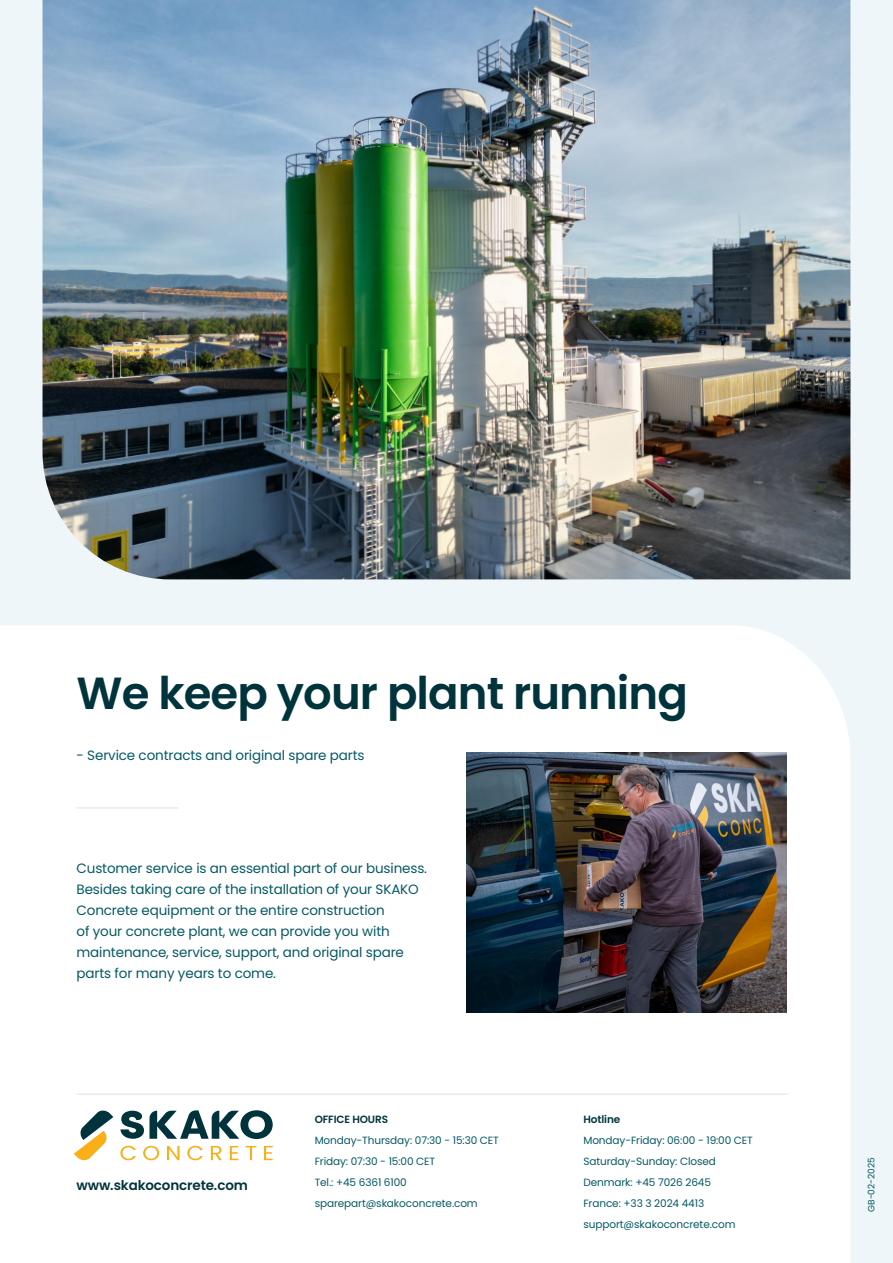
<style>
.page{position:relative;width:893px;height:1263px;background:#eff6f9}
.page>*{position:absolute;margin:0;border:0;box-sizing:border-box;transform-origin:0 0}
.t1{font:600 45px "Poppins";letter-spacing:-.02em;color:#00333c}
.Brødtekst{font:13.5px/21px "Poppins";letter-spacing:-.01em;color:#055964}
.Mellemrubrik{font:600 13.5px "Poppins";letter-spacing:-.01em;color:#00333c}
.Brødtekst-2{font:10.5px "Poppins";letter-spacing:-.01em;color:#055964}
.Mellemrubrik-2{font:600 10.5px "Poppins";letter-spacing:-.01em;color:#00333c}
.Brødtekst-3{font:9px "Poppins";letter-spacing:-.01em;color:#055964}
</style>
<div class="page">
<div style="left:0;top:625px;width:850px;height:638px;background:#fff"></div>
<hr style="left:77px;top:1093px;width:711px;height:2px;background:#00333c">
<hr style="left:77px;top:807px;width:102px;height:2px;background:#00333c">
<img style="left:43px;top:0;width:807px;height:579px">
<img style="left:466px;top:753px;width:321px;height:259px">
<svg style="left:120px;top:1146px;width:16px;height:14px"></svg>
<svg style="left:143px;top:1146px;width:16px;height:14px"></svg>
<svg style="left:167px;top:1146px;width:12px;height:14px"></svg>
<svg style="left:187px;top:1146px;width:16px;height:14px"></svg>
<svg style="left:211px;top:1146px;width:11px;height:14px"></svg>
<svg style="left:230px;top:1146px;width:8px;height:14px"></svg>
<svg style="left:246px;top:1146px;width:10px;height:14px"></svg>
<svg style="left:264px;top:1146px;width:9px;height:14px"></svg>
<svg style="left:74px;top:1109px;width:39px;height:52px"></svg>
<svg style="left:120px;top:1110px;width:153px;height:29px"></svg>
<h2 class="t1" style="left:77px;top:667px;width:613px">We keep your plant running</h2>
<p class="Brødtekst" style="left:77px;top:745px;width:290px">- Service contracts and original spare parts</p>
<p class="Brødtekst" style="left:77px;top:858px;width:352px">Customer service is an essential part of our business.<br>Besides taking care of the installation of your SKAKO Concrete equipment or the entire construction<br>of your concrete plant, we can provide you with maintenance, service, support, and original spare parts for many years to come.</p>
<p class="Mellemrubrik" style="left:77px;top:1177px;width:173px">www.skakoconcrete.com</p>
<p class="Mellemrubrik-2" style="left:315px;top:1113px;width:75px">OFFICE HOURS</p>
<p class="Brødtekst-2" style="left:315px;top:1134px;width:186px">Monday-Thursday: 07:30 - 15:30 CET</p>
<p class="Brødtekst-2" style="left:315px;top:1155px;width:122px">Friday: 07:30 - 15:00 CET</p>
<p class="Brødtekst-2" style="left:315px;top:1176px;width:94px">Tel.: +45 6361 6100</p>
<p class="Brødtekst-2" style="left:315px;top:1197px;width:165px">sparepart@skakoconcrete.com</p>
<p class="Mellemrubrik-2" style="left:583px;top:1113px;width:38px">Hotline</p>
<p class="Brødtekst-2" style="left:583px;top:1134px;width:171px">Monday-Friday: 06:00 - 19:00 CET</p>
<p class="Brødtekst-2" style="left:583px;top:1155px;width:134px">Saturday-Sunday: Closed</p>
<p class="Brødtekst-2" style="left:583px;top:1176px;width:129px">Denmark: +45 7026 2645</p>
<p class="Brødtekst-2" style="left:583px;top:1197px;width:122px">France: +33 3 2024 4413</p>
<p class="Brødtekst-2" style="left:583px;top:1218px;width:154px">support@skakoconcrete.com</p>
<p class="Brødtekst-3" style="left:866px;top:1212px;width:56px;rotate:-90deg">GB-02-2025</p>
</div>
